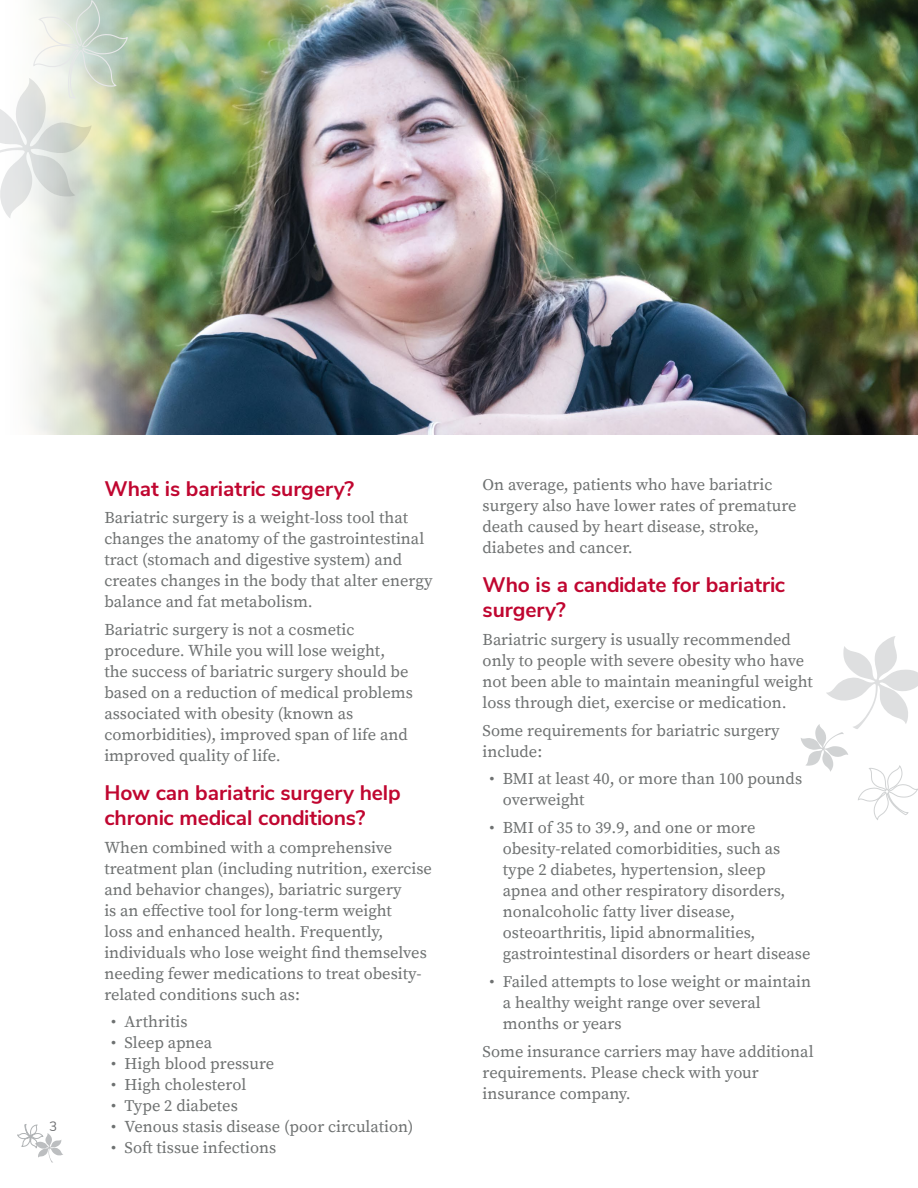
<style>
.page{position:relative;width:918px;height:1188px;background:#fff}
.page>*{position:absolute;margin:0;border:0;box-sizing:border-box;transform-origin:0 0}
.t1{font:700 21px/25.2px "Buckeye Sans 2";color:#c00630}
.Body2{font:16.5px/21px "Buckeye Serif 2 Regular 2";color:#6e7171}
.bulleted_list{font:16.5px/21px "Buckeye Serif 2 Regular 2";color:#6e7171}
.Body2-2{font:16.5px/21px "Buckeye Serif 2";color:#6e7171}
.bulleted_list-2{font:16.5px "Buckeye Serif 2";color:#6e7171}
.t2{font:13.5px "Buckeye Sans 2";color:#6d6e71}
.s1{font-family:"Buckeye Serif 2"}
.s2{font-family:"Buckeye Serif 2 Regular 2"}
</style>
<div class="page">
<svg style="left:17px;top:1124px;width:46px;height:39px"></svg>
<img style="left:158px;top:0;width:760px;height:434px">
<img style="left:29px;top:0;width:129px;height:435px">
<svg style="left:0;top:0;width:128px;height:219px"></svg>
<svg style="left:801px;top:636px;width:117px;height:184px"></svg>
<p class="t2" style="left:49px;top:1118px;width:10px">3</p>
<h2 class="t1" style="left:104px;top:476px;width:251px">What is bariatric surgery?</h2>
<p class="Body2" style="left:104px;top:508px;width:330px"><span class="s1">Bariatric surgery is a weight-loss tool that </span>changes the anatomy of the gastrointestinal tract (stomach and digestive system) and creates changes in the body that alter energy balance and fat metabolism.</p>
<p class="Body2" style="left:104px;top:620px;width:310px">Bariatric surgery is not a cosmetic procedure. While you will lose weight, the success of bariatric surgery should be based on a reduction of medical problems associated with obesity (known as comorbidities), improved span of life and improved quality of life.</p>
<h2 class="t1" style="left:104px;top:780px;width:298px">How can bariatric surgery help chronic medical conditions?</h2>
<p class="Body2" style="left:104px;top:837px;width:329px">When combined with a comprehensive treatment plan (including nutrition, exercise and behavior changes), bariatric surgery<br><span class="s1">is an effective tool for long-term weight<br></span>loss and enhanced health. Frequently, <span class="s1">individuals who lose weight find themselves needing fewer medications to treat obesity&shy;</span>related conditions such as:</p>
<p class="bulleted_list" style="left:111px;top:1012px;width:78px">• Arthritis</p>
<p class="bulleted_list-2" style="left:111px;top:1033px;width:103px"><span class="s2">•</span> Sleep apnea</p>
<p class="bulleted_list" style="left:111px;top:1054px;width:165px">• High blood pressure</p>
<p class="bulleted_list" style="left:111px;top:1075px;width:137px">• High cholesterol</p>
<p class="bulleted_list" style="left:111px;top:1096px;width:128px">• Type 2 diabetes</p>
<p class="bulleted_list" style="left:111px;top:1117px;width:304px">• Venous stasis disease (poor circulation)</p>
<p class="bulleted_list-2" style="left:111px;top:1138px;width:167px"><span class="s2">•</span> Soft tissue infections</p>
<p class="Body2" style="left:483px;top:475px;width:315px">On average, patients who have bariatric surgery also have lower rates of premature death caused by heart disease, stroke, diabetes and cancer.</p>
<h2 class="t1" style="left:483px;top:572px;width:304px">Who is a candidate for bariatric surgery?</h2>
<p class="Body2" style="left:483px;top:630px;width:332px">Bariatric surgery is usually recommended only to people with severe obesity who have not been able to maintain meaningful weight loss through diet, exercise or medication.</p>
<p class="Body2-2" style="left:483px;top:720px;width:299px">Some requirements for bariatric surgery <span class="s2">include:</span></p>
<p class="bulleted_list" style="left:503px;top:769px;width:301px;text-indent:-14px">• BMI at least 40, or more than 100 pounds overweight</p>
<p class="bulleted_list" style="left:503px;top:818px;width:309px;text-indent:-14px">• BMI of 35 to 39.9, and one or more <span class="s1">obesity-related comorbidities, such as </span>type 2 diabetes, hypertension, sleep apnea and other respiratory disorders, nonalcoholic fatty liver disease, osteoarthritis, lipid abnormalities, gastrointestinal disorders or heart disease</p>
<p class="bulleted_list" style="left:503px;top:972px;width:310px;text-indent:-14px">• Failed attempts to lose weight or maintain a healthy weight range over several months or years</p>
<p class="Body2" style="left:483px;top:1041px;width:332px"><span class="s1">Some insurance carriers may have additional </span>requirements. Please check with your insurance company.</p>
</div>
